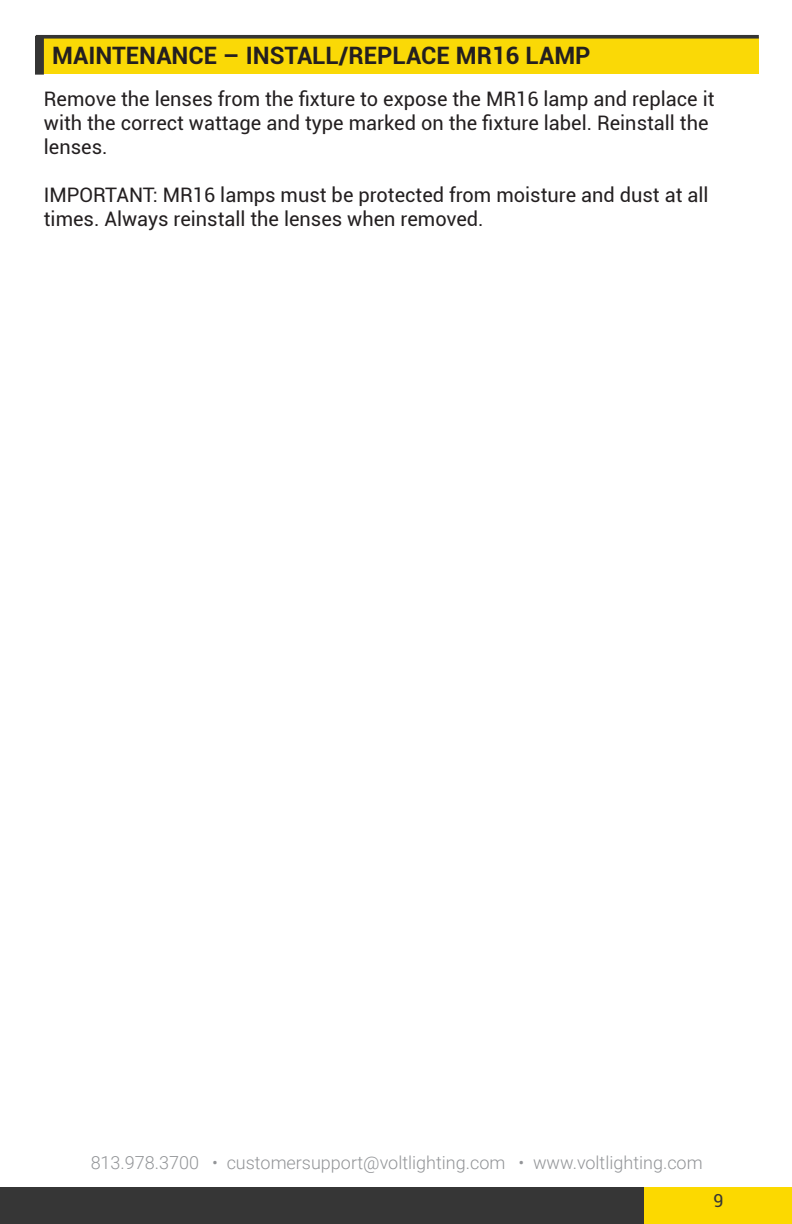
<style>
.page{position:relative;width:792px;height:1224px;background:#fff}
.page>*{position:absolute;margin:0;border:0;box-sizing:border-box;transform-origin:0 0}
.Safety_Heading{font:700 24px "Roboto";color:#231f20}
.t1{font:20px/24px "Roboto";color:#231f20}
.copyright{font:300 18px "Roboto";color:#939598}
.t2{font:18px "Roboto";color:#363636}
</style>
<div class="page">
<div style="left:1px;top:1188px;width:644px;height:36px;background:#363636"></div>
<div style="left:645px;top:1188px;width:147px;height:36px;background:#fcd900"></div>
<div style="left:39px;top:37px;width:720px;height:37px;background:#fad906"></div>
<div style="left:35px;top:36px;width:9px;height:39px;background:#353534;border:2px solid #353534"></div>
<div style="left:36px;top:35px;width:723px;height:4px;border:2px solid #353534"></div>
<p class="Safety_Heading" style="left:52px;top:39px;width:540px">MAINTENANCE – INSTALL/REPLACE MR16 LAMP</p>
<p class="t1" style="left:44px;top:86px;width:672px">Remove the lenses from the fixture to expose the MR16 lamp and replace it with the correct wattage and type marked on the fixture label. Reinstall the lenses.</p>
<p class="t1" style="left:44px;top:182px;width:666px">IMPORTANT: MR16 lamps must be protected from moisture and dust at all times. Always reinstall the lenses when removed.</p>
<p class="copyright" style="left:91px;top:1150px;width:613px">813.978.3700 • customersupport@voltlighting.com • www.voltlighting.com</p>
<p class="t2" style="left:713px;top:1188px;width:12px">9</p>
</div>
